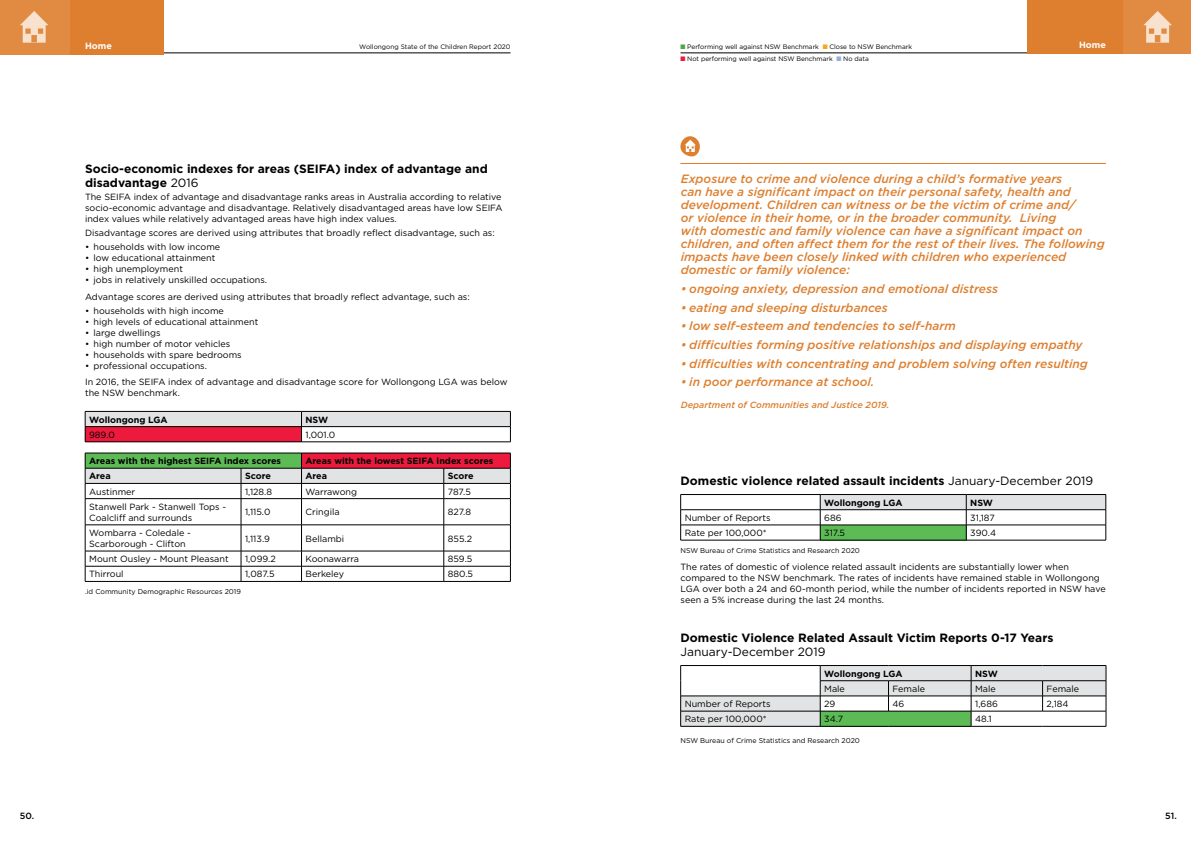
<style>
.page{position:relative;width:1191px;height:842px;background:#fff}
.page>*{position:absolute;margin:0;border:0;box-sizing:border-box;transform-origin:0 0}
.t1{font:italic 500 12px/13px "Gotham";color:#dd7f2f}
.t2{font:700 12px/14px "Gotham";color:#000}
.t3{font:12px "Gotham";color:#000}
.t4{font:9px/11px "Gotham";color:#000}
.t5{font:700 9px "Gotham";color:#000}
.t6{font:italic 500 9px "Gotham";color:#dd7f2f}
.t7{font:700 9px "Gotham";color:#fff}
.t8{font:500 9px "Gotham";color:#000}
.t9{font:7px "Gotham";color:#000}
.t10{font:6.5px "Gotham";letter-spacing:-.005em;color:#000}
.s1{color:#49aa42}
.s2{color:#faa61a}
.s3{color:#ed1a3d}
.s4{color:#94aedb}
.s5{font-weight:400}
</style>
<div class="page">
<hr style="left:85px;top:53px;width:425px;height:1px;background:#000">
<hr style="left:680px;top:53px;width:426px;height:1px;background:#000">
<svg style="left:85px;top:411px;width:426px;height:31px"></svg>
<hr style="left:85px;top:442px;width:216px;height:1px;background:#000">
<hr style="left:301px;top:442px;width:209px;height:1px;background:#000">
<svg style="left:85px;top:453px;width:426px;height:128px"></svg>
<hr style="left:85px;top:581px;width:156px;height:1px;background:#000">
<hr style="left:241px;top:581px;width:60px;height:1px;background:#000">
<hr style="left:301px;top:581px;width:143px;height:1px;background:#000">
<hr style="left:444px;top:581px;width:66px;height:1px;background:#000">
<div style="left:0;top:0;width:163px;height:54px;background:#dd7f2f"></div>
<div style="left:0;top:0;width:69px;height:54px;background:#e08a42"></div>
<div style="left:1027px;top:0;width:164px;height:53px;background:#dd7f2f"></div>
<div style="left:1123px;top:0;width:68px;height:53px;background:#e08a42"></div>
<svg style="left:20px;top:11px;width:28px;height:32px"></svg>
<svg style="left:1143px;top:11px;width:28px;height:32px"></svg>
<hr style="left:680px;top:509px;width:140px;height:1px;background:#000">
<hr style="left:680px;top:525px;width:140px;height:1px;background:#000">
<svg style="left:820px;top:494px;width:286px;height:46px"></svg>
<hr style="left:680px;top:540px;width:140px;height:1px;background:#000">
<hr style="left:820px;top:540px;width:146px;height:1px;background:#000">
<hr style="left:966px;top:540px;width:140px;height:1px;background:#000">
<hr style="left:680px;top:494px;width:140px;height:1px;background:#000">
<svg style="left:680px;top:495px;width:1px;height:45px"></svg>
<hr style="left:680px;top:726px;width:140px;height:1px;background:#000">
<hr style="left:820px;top:726px;width:68px;height:1px;background:#000">
<hr style="left:888px;top:726px;width:83px;height:1px;background:#000">
<hr style="left:971px;top:726px;width:71px;height:1px;background:#000">
<hr style="left:1042px;top:726px;width:64px;height:1px;background:#000">
<svg style="left:680px;top:665px;width:426px;height:61px"></svg>
<hr style="left:680px;top:163px;width:426px;height:1px;background:#dd7f2f">
<svg style="left:680px;top:136px;width:20px;height:21px"></svg>
<p class="t8" style="left:20px;top:810px;width:16px">50.</p>
<p class="t7" style="left:85px;top:40px;width:28px">Home</p>
<p class="t7" style="left:1079px;top:39px;width:28px">Home</p>
<p class="t10" style="left:680px;top:42px;width:233px"><span class="s1">■</span> Performing well against NSW Benchmark <span class="s2">■</span> Close to NSW Benchmark</p>
<p class="t10" style="left:680px;top:54px;width:190px"><span class="s3">■</span> Not performing well against NSW Benchmark <span class="s4">■</span> No data</p>
<p class="t10" style="left:359px;top:43px;width:153px">Wollongong State of the Children Report 2020</p>
<h1 class="t2" style="left:85px;top:161px;width:404px">Socio-economic indexes for areas (SEIFA) index of advantage and disadvantage <span class="s5">2016</span></h1>
<p class="t4" style="left:85px;top:192px;width:419px">The SEIFA index of advantage and disadvantage ranks areas in Australia according to relative socio-economic advantage and disadvantage. Relatively disadvantaged areas have low SEIFA index values while relatively advantaged areas have high index values.</p>
<p class="t4" style="left:85px;top:227px;width:411px">Disadvantage scores are derived using attributes that broadly reflect disadvantage, such as:</p>
<p class="t4" style="left:85px;top:241px;width:137px">• households with low income</p>
<p class="t4" style="left:85px;top:252px;width:132px">• low educational attainment</p>
<p class="t4" style="left:85px;top:263px;width:99px">• high unemployment</p>
<p class="t4" style="left:85px;top:271px;width:386px;line-height:16.7px">• jobs in relatively unskilled occupations.<br>Advantage scores are derived using attributes that broadly reflect advantage, such as:</p>
<p class="t4" style="left:85px;top:305px;width:140px">• households with high income</p>
<p class="t4" style="left:85px;top:316px;width:175px">• high levels of educational attainment</p>
<p class="t4" style="left:85px;top:327px;width:77px">• large dwellings</p>
<p class="t4" style="left:85px;top:338px;width:147px">• high number of motor vehicles</p>
<p class="t4" style="left:85px;top:349px;width:158px">• households with spare bedrooms</p>
<p class="t4" style="left:85px;top:357px;width:424px;line-height:16.7px">• professional occupations.<br>In 2016, the SEIFA index of advantage and disadvantage score for Wollongong LGA was below</p>
<p class="t4" style="left:85px;top:387px;width:96px">the NSW benchmark.</p>
<p class="t5" style="left:89px;top:413px;width:80px">Wollongong LGA</p>
<p class="t5" style="left:305px;top:413px;width:24px">NSW</p>
<p class="t4" style="left:89px;top:429px;width:27px">989.0</p>
<p class="t4" style="left:305px;top:429px;width:31px">1,001.0</p>
<p class="t5" style="left:89px;top:455px;width:193px">Areas with the highest SEIFA index scores</p>
<p class="t5" style="left:305px;top:455px;width:189px">Areas with the lowest SEIFA index scores</p>
<p class="t5" style="left:89px;top:470px;width:23px">Area</p>
<p class="t5" style="left:245px;top:470px;width:27px">Score</p>
<p class="t5" style="left:305px;top:470px;width:23px">Area</p>
<p class="t5" style="left:448px;top:470px;width:27px">Score</p>
<p class="t4" style="left:89px;top:486px;width:48px">Austinmer</p>
<p class="t4" style="left:245px;top:486px;width:29px">1,128.8</p>
<p class="t4" style="left:305px;top:486px;width:53px">Warrawong</p>
<p class="t4" style="left:448px;top:486px;width:25px">787.5</p>
<p class="t4" style="left:89px;top:501px;width:138px">Stanwell Park - Stanwell Tops -<br>Coalcliff and surrounds</p>
<p class="t4" style="left:245px;top:506px;width:27px">1,115.0</p>
<p class="t4" style="left:305px;top:506px;width:36px">Cringila</p>
<p class="t4" style="left:448px;top:506px;width:25px">827.8</p>
<p class="t4" style="left:89px;top:527px;width:103px">Wombarra - Coledale -<br>Scarborough - Clifton</p>
<p class="t4" style="left:245px;top:533px;width:26px">1,113.9</p>
<p class="t4" style="left:305px;top:533px;width:40px">Bellambi</p>
<p class="t4" style="left:448px;top:533px;width:26px">855.2</p>
<p class="t4" style="left:89px;top:553px;width:141px">Mount Ousley - Mount Pleasant</p>
<p class="t4" style="left:245px;top:553px;width:32px">1,099.2</p>
<p class="t4" style="left:305px;top:553px;width:55px">Koonawarra</p>
<p class="t4" style="left:448px;top:553px;width:26px">859.5</p>
<p class="t4" style="left:89px;top:568px;width:36px">Thirroul</p>
<p class="t4" style="left:245px;top:568px;width:31px">1,087.5</p>
<p class="t4" style="left:305px;top:568px;width:40px">Berkeley</p>
<p class="t4" style="left:448px;top:568px;width:27px">880.5</p>
<p class="t9" style="left:85px;top:587px;width:157px">.id Community Demographic Resources 2019</p>
<p class="t1" style="left:681px;top:172px;width:425px">Exposure to crime and violence during a child’s formative years<br>can have a significant impact on their personal safety, health and development. Children can witness or be the victim of crime and/<br>or violence in their home, or in the broader community. Living<br>with domestic and family violence can have a significant impact on children, and often affect them for the rest of their lives. The following impacts have been closely linked with children who experienced domestic or family violence:</p>
<h1 class="t1" style="left:681px;top:282px;width:319px">• ongoing anxiety, depression and emotional distress</h1>
<h1 class="t1" style="left:681px;top:301px;width:208px">• eating and sleeping disturbances</h1>
<h1 class="t1" style="left:681px;top:319px;width:276px">• low self-esteem and tendencies to self-harm</h1>
<h1 class="t1" style="left:681px;top:338px;width:403px">• difficulties forming positive relationships and displaying empathy</h1>
<h1 class="t1" style="left:681px;top:357px;width:408px">• difficulties with concentrating and problem solving often resulting</h1>
<h1 class="t1" style="left:681px;top:375px;width:195px">• in poor performance at school.</h1>
<p class="t6" style="left:681px;top:399px;width:210px">Department of Communities and Justice 2019.</p>
<h1 class="t2" style="left:680px;top:473px;width:414px">Domestic violence related assault incidents <span class="s5">January-December 2019</span></h1>
<p class="t5" style="left:824px;top:497px;width:80px">Wollongong LGA</p>
<p class="t5" style="left:970px;top:497px;width:24px">NSW</p>
<p class="t4" style="left:684px;top:512px;width:87px">Number of Reports</p>
<p class="t4" style="left:824px;top:512px;width:19px">686</p>
<p class="t4" style="left:970px;top:512px;width:26px">31,187</p>
<p class="t4" style="left:684px;top:527px;width:83px">Rate per 100,000*</p>
<p class="t4" style="left:824px;top:527px;width:22px">317.5</p>
<p class="t4" style="left:970px;top:527px;width:27px">390.4</p>
<p class="t9" style="left:680px;top:546px;width:181px">NSW Bureau of Crime Statistics and Research 2020</p>
<p class="t4" style="left:680px;top:561px;width:426px">The rates of domestic of violence related assault incidents are substantially lower when compared to the NSW benchmark. The rates of incidents have remained stable in Wollongong LGA over both a 24 and 60-month period, while the number of incidents reported in NSW have seen a 5% increase during the last 24 months.</p>
<h1 class="t2" style="left:680px;top:630px;width:374px">Domestic Violence Related Assault Victim Reports 0-17 Years</h1>
<h1 class="t3" style="left:680px;top:644px;width:146px">January-December 2019</h1>
<p class="t5" style="left:824px;top:667px;width:80px">Wollongong LGA</p>
<p class="t5" style="left:975px;top:667px;width:24px">NSW</p>
<p class="t4" style="left:824px;top:683px;width:22px">Male</p>
<p class="t4" style="left:892px;top:683px;width:34px">Female</p>
<p class="t4" style="left:975px;top:683px;width:22px">Male</p>
<p class="t4" style="left:1046px;top:683px;width:34px">Female</p>
<p class="t4" style="left:684px;top:698px;width:87px">Number of Reports</p>
<p class="t4" style="left:824px;top:698px;width:13px">29</p>
<p class="t4" style="left:892px;top:698px;width:13px">46</p>
<p class="t4" style="left:975px;top:698px;width:24px">1,686</p>
<p class="t4" style="left:1046px;top:698px;width:24px">2,184</p>
<p class="t4" style="left:684px;top:713px;width:83px">Rate per 100,000*</p>
<p class="t4" style="left:824px;top:713px;width:20px">34.7</p>
<p class="t4" style="left:975px;top:713px;width:18px">48.1</p>
<p class="t9" style="left:680px;top:735px;width:181px">NSW Bureau of Crime Statistics and Research 2020</p>
<p class="t8" style="left:1165px;top:810px;width:13px">51.</p>
</div>
